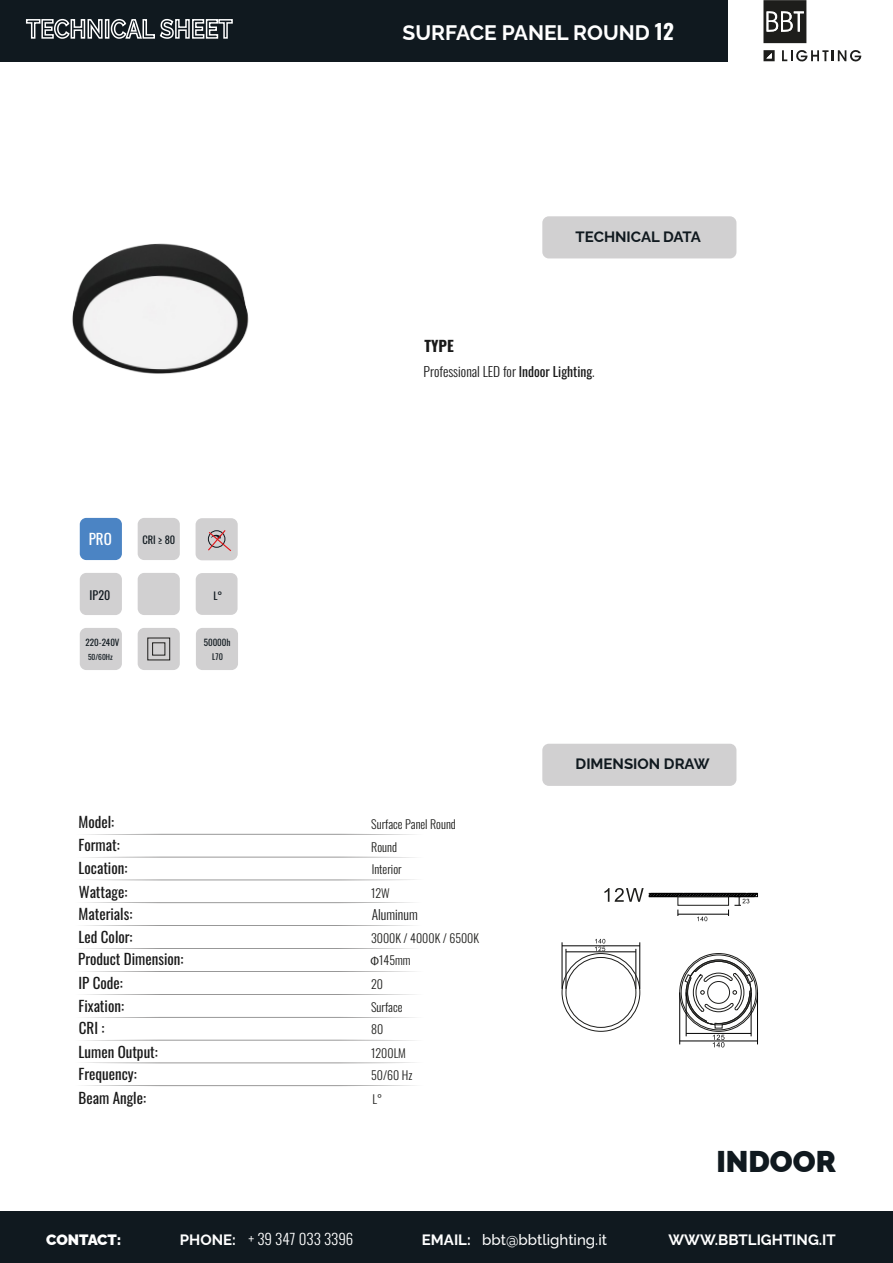
<style>
.page{position:relative;width:893px;height:1263px;background:#fff}
.page>*{position:absolute;margin:0;border:0;box-sizing:border-box;transform-origin:0 0}
.t1{font:900 30px "Raleway";color:#10191f}
.t2{font:700 21px "Raleway";color:#fff}
.t3{font:15px/23px "Oswald";color:#191919}
.t4{font:700 15px "Raleway";color:#10191f}
.t5{font:500 15px "Raleway";color:#fff}
.t6{font:300 15px "Oswald";color:#fff}
.t7{font:700 15px "Raleway";color:#fff}
.t8{font:900 15px "Raleway";letter-spacing:-.005em;color:#fff}
.t9{font:700 15px "Oswald";color:#191919}
.t10{font:15px "Oswald";color:#fff}
.t11{font:300 13.5px "Oswald";color:#191919}
.t12{font:300 12px/23.2px "Oswald";color:#1d1d1b}
.t13{font:12px "Oswald";color:#10191f}
.t14{font:10.5px "Oswald";color:#10191f}
.t15{font:9px "Oswald";color:#10191f}
.t16{font:8.25px "Oswald";color:#10191f}
.t17{font:7.5px "Oswald";color:#10191f}
.s1{font-family:"Oswald"}
.s2{font-weight:400}
.s3{font-family:"Myriad Pro";font-weight:400}
.s4{font-family:"Raleway";font-weight:700}
.s5{font-weight:700}
</style>
<div class="page">
<div style="left:0;top:0;width:893px;height:61px;background:#10191f"></div>
<div style="left:728px;top:0;width:165px;height:108px;background:#fff"></div>
<svg style="left:782px;top:50px;width:80px;height:12px"></svg>
<svg style="left:763px;top:50px;width:12px;height:11px"></svg>
<svg style="left:763px;top:0;width:43px;height:43px"></svg>
<svg style="left:25px;top:18px;width:78px;height:21px"></svg>
<div style="left:105px;top:19px;width:4px;height:20px;border:2px solid #fff"></div>
<svg style="left:110px;top:18px;width:123px;height:21px"></svg>
<div style="left:196px;top:573px;width:42px;height:42px;background:#d1d0d1;border-radius:7px"></div>
<div style="left:80px;top:573px;width:42px;height:42px;background:#d1d0d1;border-radius:7px"></div>
<div style="left:196px;top:518px;width:42px;height:42px;background:#d1d0d1;border-radius:7px"></div>
<svg style="left:207px;top:530px;width:25px;height:21px"></svg>
<div style="left:542px;top:216px;width:194px;height:42px;background:#d1d0d1;border-radius:7px"></div>
<div style="left:542px;top:744px;width:194px;height:42px;background:#d1d0d1;border-radius:7px"></div>
<div style="left:80px;top:518px;width:42px;height:42px;background:#4b84c4;border-radius:7px"></div>
<div style="left:138px;top:518px;width:42px;height:42px;background:#d1d0d1;border-radius:7px"></div>
<div style="left:80px;top:628px;width:42px;height:42px;background:#d1d0d1;border-radius:7px"></div>
<div style="left:138px;top:573px;width:42px;height:42px;background:#d1d0d1;border-radius:7px"></div>
<svg style="left:85px;top:834px;width:330px;height:1px"></svg>
<svg style="left:85px;top:857px;width:330px;height:1px"></svg>
<svg style="left:85px;top:879px;width:330px;height:1px"></svg>
<svg style="left:84px;top:902px;width:329px;height:1px"></svg>
<svg style="left:84px;top:925px;width:329px;height:1px"></svg>
<svg style="left:84px;top:948px;width:329px;height:1px"></svg>
<svg style="left:84px;top:971px;width:331px;height:1px"></svg>
<svg style="left:84px;top:994px;width:331px;height:1px"></svg>
<svg style="left:84px;top:1017px;width:331px;height:1px"></svg>
<svg style="left:84px;top:1040px;width:331px;height:1px"></svg>
<svg style="left:84px;top:1062px;width:331px;height:1px"></svg>
<svg style="left:84px;top:1085px;width:331px;height:1px"></svg>
<div style="left:138px;top:628px;width:42px;height:42px;background:#d1d0d1;border-radius:7px"></div>
<div style="left:196px;top:628px;width:42px;height:42px;background:#d1d0d1;border-radius:7px"></div>
<div style="left:147px;top:638px;width:23px;height:22px;border:1px solid #1d1d1b"></div>
<div style="left:152px;top:642px;width:13px;height:13px;border:1px solid #1d1d1b"></div>
<div style="left:0;top:1212px;width:135px;height:51px;background:#10191f"></div>
<div style="left:133px;top:1212px;width:760px;height:51px;background:#10191f"></div>
<hr style="left:636px;top:949px;width:1px;height:40px;background:#000">
<hr style="left:566px;top:949px;width:1px;height:40px;background:#000">
<hr style="left:566px;top:951px;width:70px;height:1px;background:#000">
<svg style="left:595px;top:939px;width:10px;height:12px"></svg>
<div style="left:562px;top:953px;width:78px;height:78px;border:1px solid #1d1d1b;border-radius:50%"></div>
<div style="left:566px;top:957px;width:70px;height:71px;border:1px solid #1d1d1b;border-radius:50%"></div>
<hr style="left:639px;top:942px;width:1px;height:47px;background:#000">
<hr style="left:562px;top:942px;width:1px;height:47px;background:#000">
<hr style="left:562px;top:945px;width:78px;height:1px;background:#000">
<div style="left:681px;top:955px;width:75px;height:75px;border:1px solid #1d1d1b;border-radius:50%"></div>
<svg style="left:684px;top:959px;width:69px;height:69px"></svg>
<hr style="left:679px;top:992px;width:1px;height:52px;background:#000">
<hr style="left:757px;top:992px;width:1px;height:52px;background:#000">
<hr style="left:680px;top:1041px;width:77px;height:1px;background:#000">
<hr style="left:686px;top:992px;width:1px;height:44px;background:#000">
<hr style="left:751px;top:992px;width:1px;height:44px;background:#000">
<hr style="left:686px;top:1033px;width:65px;height:1px;background:#000">
<svg style="left:713px;top:1035px;width:11px;height:12px"></svg>
<svg style="left:604px;top:888px;width:5px;height:14px"></svg>
<svg style="left:615px;top:888px;width:143px;height:33px"></svg>
<img style="left:72px;top:243px;width:177px;height:131px">
<h2 class="t2" style="left:403px;top:15px;width:273px">SURFACE PANEL ROUND <span class="s1">12</span></h2>
<p class="t9" style="left:424px;top:333px;width:31px">TYPE</p>
<p class="t4" style="left:576px;top:225px;width:127px">TECHNICAL DATA</p>
<p class="t10" style="left:89px;top:525px;width:25px">PRO</p>
<p class="t14" style="left:142px;top:530px;width:35px">CRI ≥ 80</p>
<p class="t13" style="left:90px;top:584px;width:22px">IP20</p>
<p class="t14" style="left:213px;top:586px;width:10px">L°</p>
<p class="t15" style="left:86px;top:634px;width:35px">220-240V</p>
<p class="t17" style="left:88px;top:651px;width:26px">50/60Hz</p>
<p class="t3" style="left:79px;top:809px;width:37px">Model:</p>
<p class="t15" style="left:204px;top:634px;width:28px">50000h</p>
<p class="t16" style="left:212px;top:650px;width:12px">L70</p>
<p class="t11" style="left:424px;top:360px;width:173px">Professional LED for <span class="s2">Indoor Lighting</span>.</p>
<p class="t12" style="left:371px;top:811px;width:86px">Surface Panel Round</p>
<p class="t4" style="left:576px;top:752px;width:136px">DIMENSION DRAW</p>
<p class="t3" style="left:79px;top:832px;width:43px">Format:</p>
<p class="t12" style="left:371px;top:834px;width:27px">Round</p>
<p class="t3" style="left:79px;top:854px;width:50px">Location:</p>
<p class="t3" style="left:79px;top:879px;width:50px">Wattage:</p>
<p class="t3" style="left:79px;top:900px;width:55px">Materials:</p>
<p class="t3" style="left:79px;top:924px;width:56px">Led Color:</p>
<p class="t3" style="left:78px;top:946px;width:107px">Product Dimension:</p>
<p class="t3" style="left:79px;top:970px;width:46px">IP Code:</p>
<p class="t3" style="left:79px;top:993px;width:47px">Fixation:</p>
<p class="t3" style="left:79px;top:1038px;width:81px">Lumen Output:<br>Frequency:<br>Beam Angle:</p>
<p class="t3" style="left:79px;top:1015px;width:27px">CRI :</p>
<p class="t12" style="left:372px;top:856px;width:32px">Interior</p>
<p class="t12" style="left:371px;top:881px;width:20px">12W</p>
<p class="t11" style="left:372px;top:902px;width:47px">Aluminum</p>
<p class="t12" style="left:371px;top:925px;width:110px">3000K / 4000K / 6500K</p>
<p class="t12" style="left:371px;top:971px;width:33px">20<br>Surface</p>
<p class="t12" style="left:371px;top:1016px;width:36px;line-height:23.7px">80<br>1200LM</p>
<p class="t12" style="left:371px;top:1062px;width:43px">50/60 Hz</p>
<p class="t12" style="left:370px;top:948px;width:42px"><span class="s3">Φ</span>145mm</p>
<p class="t12" style="left:372px;top:1086px;width:11px">L°</p>
<h1 class="t1" style="left:716px;top:1137px;width:121px">INDOOR</h1>
<p class="t8" style="left:46px;top:1228px;width:77px">CONTACT:</p>
<p class="t6" style="left:180px;top:1225px;width:175px"><span class="s4">PHONE:</span> + 39 347 033 3396</p>
<p class="t5" style="left:422px;top:1228px;width:187px"><span class="s5">EMAIL:</span> bbt@bbtlighting.it</p>
<p class="t7" style="left:668px;top:1227px;width:169px">WWW.BBTLIGHTING.IT</p>
</div>
